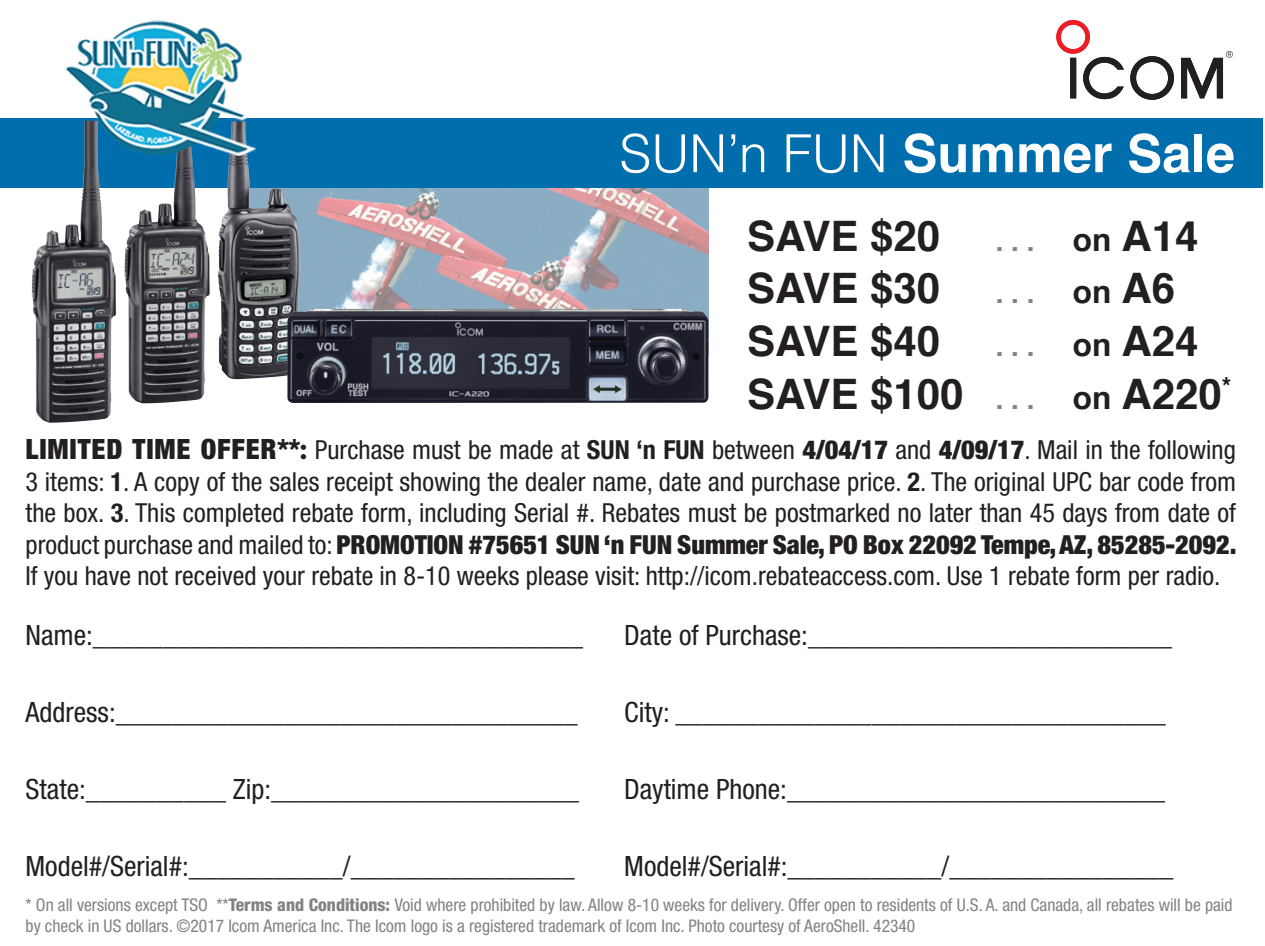
<style>
.page{position:relative;width:1265px;height:946px;background:#fff}
.page>*{position:absolute;margin:0;border:0;box-sizing:border-box;transform-origin:0 0}
.t1{font:700 52.5px "Helvetica";color:#fff}
.t2{font:700 42px "Helvetica";color:#231f20}
.t3{font:condensed 28px "Helvetica Neue";color:#231f20}
.t4{font:700 28px "Helvetica";color:#808285}
.t5{font:condensed 26.25px/31.5px "Helvetica Neue";color:#231f20;text-align:justify}
.t6{font:condensed 17.5px/21px "Helvetica Neue";color:#808285}
.s1{font-weight:300}
.s2{font-size:31.5px;color:#231f20}
.s3{font-size:42px;color:#231f20}
.s4{font-size:28px;color:#808285}
.s5{font-size:31.5px}
.s6{font-weight:900;font-size:28px}
.s7{font-family:"Futura";font-weight:700;font-size:28px}
.s8{font-weight:700}
.s9{font-weight:900}
.s10{font-weight:800}
</style>
<div class="page">
<img style="left:300px;top:188px;width:408px;height:121px">
<div style="left:0;top:119px;width:1262px;height:69px;background:#006ead"></div>
<svg style="left:1130px;top:56px;width:44px;height:44px"></svg>
<svg style="left:1056px;top:20px;width:67px;height:79px"></svg>
<svg style="left:1181px;top:51px;width:51px;height:47px"></svg>
<svg style="left:1225px;top:51px;width:7px;height:7px"></svg>
<img style="left:218px;top:147px;width:82px;height:232px">
<img style="left:125px;top:155px;width:85px;height:248px">
<img style="left:32px;top:155px;width:84px;height:268px">
<img style="left:287px;top:309px;width:421px;height:94px">
<img style="left:64px;top:20px;width:191px;height:135px">
<h1 class="t1" style="left:619px;top:111px;width:617px"><span class="s1">SUN’n FUN</span> Summer Sale</h1>
<h2 class="t2" style="left:747px;top:202px;width:195px">SAVE $20</h2>
<p class="t4" style="left:995px;top:218px;width:204px">. . . <span class="s2">on</span> <span class="s3">A14</span></p>
<h2 class="t2" style="left:747px;top:255px;width:195px">SAVE $30</h2>
<p class="t4" style="left:995px;top:271px;width:181px">. . . <span class="s2">on</span> <span class="s3">A6</span></p>
<h2 class="t2" style="left:747px;top:307px;width:195px">SAVE $40</h2>
<p class="t4" style="left:995px;top:323px;width:204px">. . . <span class="s2">on</span> <span class="s3">A24</span></p>
<h2 class="t2" style="left:747px;top:360px;width:486px">SAVE $100 <span class="s4">. . .</span> <span class="s5">on</span> A220<sup>*</sup></h2>
<p class="t5" style="left:26px;top:434px;width:1212px"><span class="s6">LIMITED TIME OFFER**</span><span class="s7">:</span> Purchase must be made at <span class="s8">SUN ‘n FUN</span> between <span class="s9">4/04/17</span> and <span class="s9">4/09/17</span>. Mail in the following 3 items: <span class="s8">1</span>. A copy of the sales receipt showing the dealer name, date and purchase price. <span class="s8">2</span>. The original UPC bar code from the box. <span class="s8">3</span>. This completed rebate form, including Serial #. Rebates must be postmarked no later than 45 days from date of product purchase and mailed to: <span class="s9">PROMOTION #75651 SUN ‘n FUN Summer Sale, PO Box 22092 Tempe, AZ, 85285-2092.<br></span>If you have not received your rebate in 8-10 weeks please visit: http://icom.rebateaccess.com. Use 1 rebate form per radio.</p>
<p class="t3" style="left:26px;top:619px;width:559px">Name:___________________________________</p>
<p class="t3" style="left:624px;top:619px;width:549px">Date of Purchase:__________________________</p>
<p class="t3" style="left:26px;top:696px;width:554px">Address:_________________________________</p>
<p class="t3" style="left:624px;top:696px;width:543px">City: ___________________________________</p>
<p class="t3" style="left:26px;top:773px;width:555px">State:__________ Zip:______________________</p>
<p class="t3" style="left:624px;top:773px;width:542px">Daytime Phone:___________________________</p>
<p class="t3" style="left:26px;top:850px;width:550px">Model#/Serial#:___________/________________</p>
<p class="t3" style="left:624px;top:850px;width:550px">Model#/Serial#:___________/________________</p>
<p class="t6" style="left:26px;top:894px;width:1208px">* On all versions except TSO **<span class="s10">Terms and Conditions:</span> Void where prohibited by law. Allow 8-10 weeks for delivery. Offer open to residents of U.S. A. and Canada, all rebates will be paid by check in US dollars. ©2017 Icom America Inc. The Icom logo is a registered trademark of Icom Inc. Photo courtesy of AeroShell. 42340</p>
</div>
